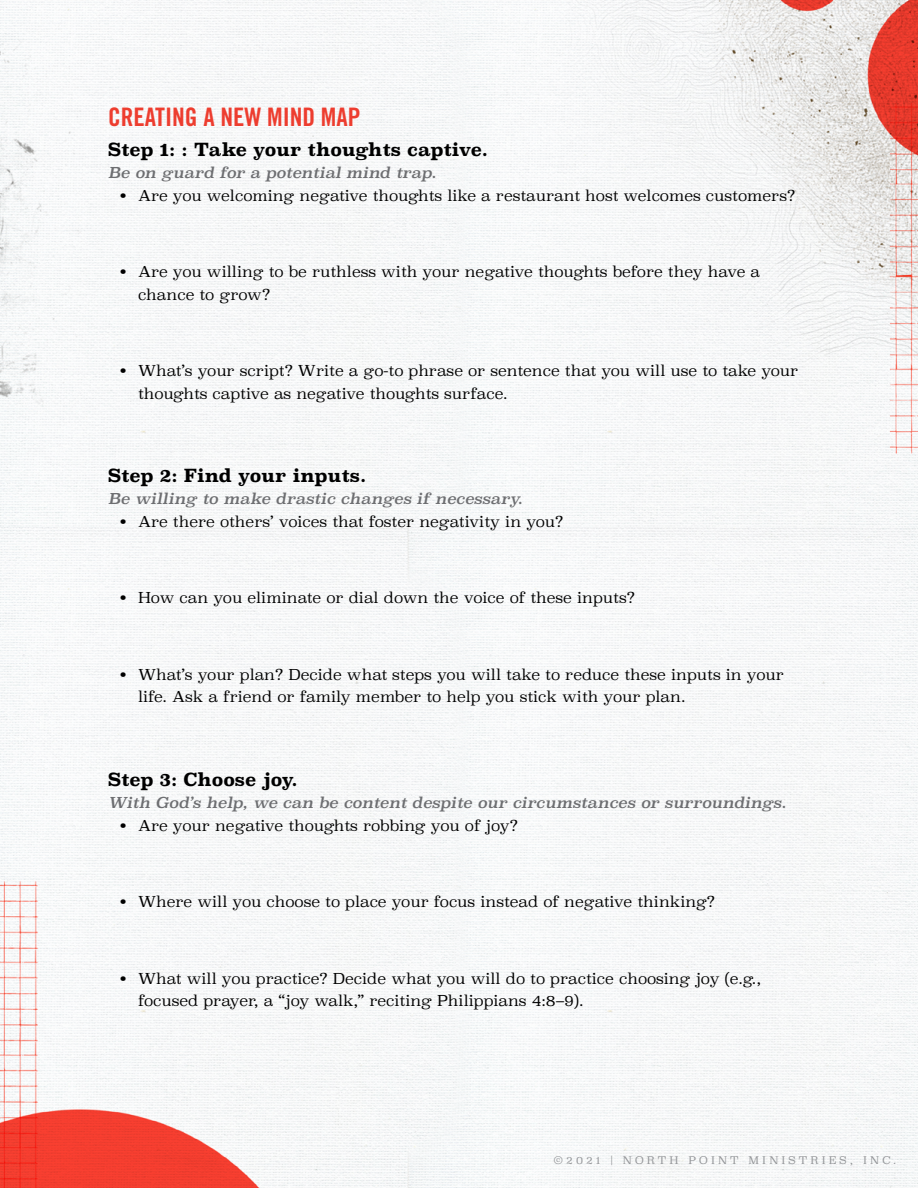
<style>
.page{position:relative;width:918px;height:1188px;background:#fff}
.page>*{position:absolute;margin:0;border:0;box-sizing:border-box;transform-origin:0 0}
.t1{font:25.5px "Trade Gothic LT Std Bd Cn 20";color:#ed3d2f}
.t2{font:700 18px "Superclarendon Rg";color:#000}
.t3{font:15px/22.5px "Superclarendon Lt";color:#000}
.t4{font:italic 15px "Superclarendon Rg";color:#6d6e71}
.t5{font:10.5px "Superclarendon Lt";letter-spacing:.3em;color:#939598}
</style>
<div class="page">
<img style="left:0;top:0;width:918px;height:1188px">
<h1 class="t1" style="left:108px;top:102px;width:254px">CREATING A NEW MIND MAP</h1>
<p class="t2" style="left:108px;top:139px;width:381px">Step 1: : Take your thoughts captive.</p>
<p class="t4" style="left:108px;top:164px;width:330px">Be on guard for a potential mind trap.</p>
<p class="t3" style="left:120px;top:184px;width:677px">• Are you welcoming negative thoughts like a restaurant host welcomes customers?</p>
<p class="t3" style="left:138px;top:260px;width:624px;text-indent:-18px">• Are you willing to be ruthless with your negative thoughts before they have a chance to grow?</p>
<p class="t3" style="left:138px;top:359px;width:662px;text-indent:-18px">• What’s your script? Write a go-to phrase or sentence that you will use to take your thoughts captive as negative thoughts surface.</p>
<p class="t2" style="left:108px;top:465px;width:260px">Step 2: Find your inputs.</p>
<p class="t4" style="left:108px;top:490px;width:416px">Be willing to make drastic changes if necessary.</p>
<p class="t3" style="left:120px;top:510px;width:445px">• Are there others’ voices that foster negativity in you?</p>
<p class="t3" style="left:120px;top:587px;width:516px">• How can you eliminate or dial down the voice of these inputs?</p>
<p class="t3" style="left:138px;top:663px;width:647px;text-indent:-18px">• What’s your plan? Decide what steps you will take to reduce these inputs in your life. Ask a friend or family member to help you stick with your plan.</p>
<p class="t2" style="left:108px;top:769px;width:191px">Step 3: Choose joy.</p>
<p class="t4" style="left:108px;top:794px;width:680px">With God’s help, we can be content despite our circumstances or surroundings.</p>
<p class="t3" style="left:120px;top:814px;width:400px">• Are your negative thoughts robbing you of joy?</p>
<p class="t3" style="left:120px;top:890px;width:597px">• Where will you choose to place your focus instead of negative thinking?</p>
<p class="t3" style="left:138px;top:967px;width:625px;text-indent:-18px">• What will you practice? Decide what you will do to practice choosing joy (e.g., focused prayer, a “joy walk,” reciting Philippians 4:8–9).</p>
<p class="t5" style="left:554px;top:1153px;width:344px">©2021 | NORTH POINT MINISTRIES, INC.</p>
</div>
